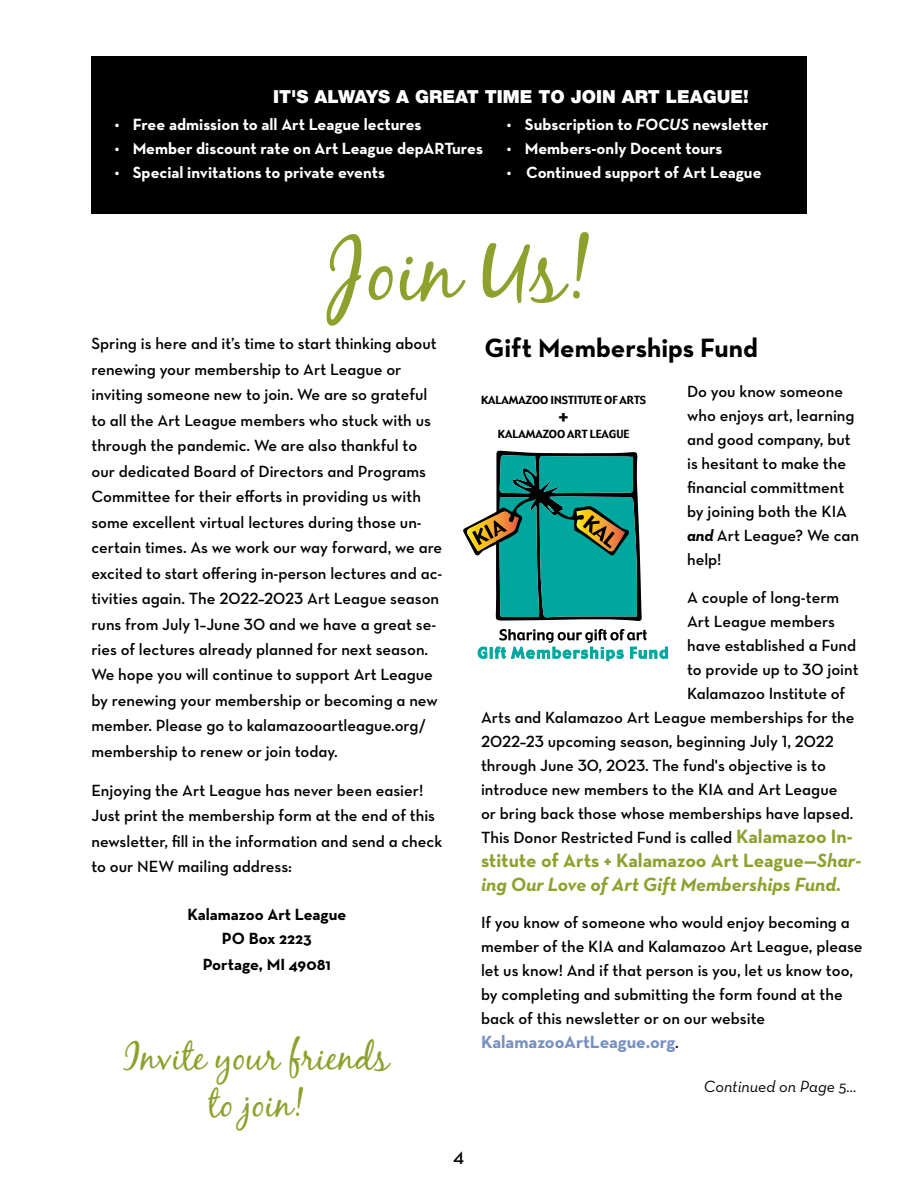
<style>
.page{position:relative;width:900px;height:1200px;background:#fff}
.page>*{position:absolute;margin:0;border:0;box-sizing:border-box;transform-origin:0 0}
.t1{font:85.5px "Black Jack";color:#8ea12d}
.t2{font:37.5px/46.5px "Black Jack";color:#8ea12d;text-align:center}
.t3{font:700 27px "Neutra Text";color:#000}
.t4{font:19.95px "Gadget";color:#000}
.t5{font:italic 700 19.5px/24px "Neutra Text";color:#8ea12d}
.t6{font:900 18px "Helvetica Neue LT Std";color:#fff}
.t7{font:700 18px "Neutra Text";color:#7790c1}
.t8{font:18px "Neutra Text Demi Alt";color:#000}
.t9{font:16.5px/25.5px "Neutra Text Demi Alt";color:#000}
.t10{font:700 16.5px "Neutra Text";color:#fff}
.t11{font:700 16.5px/24px "Neutra Text";color:#000;text-align:center}
.t12{font:italic 16.5px "Neutra Text";color:#000}
.t13{font:10.95px "Gadget";color:#000}
.s1{font-style:italic}
.s2{font-family:"Neutra Text";font-weight:700;font-style:italic}
.s3{font-family:"Neutra Text";font-weight:700;font-size:19.5px;color:#8ea12d}
.s4{font-style:normal}
.s5{font-family:"Neutra Text Demi Alt";font-weight:400;font-size:16.5px;color:#000}
</style>
<div class="page">
<div style="left:91px;top:57px;width:716px;height:157px;background:#000"></div>
<svg style="left:463px;top:451px;width:179px;height:170px"></svg>
<svg style="left:477px;top:629px;width:192px;height:33px"></svg>
<p class="t6" style="left:273px;top:86px;width:477px">IT'S ALWAYS A GREAT TIME TO JOIN ART LEAGUE!</p>
<p class="t10" style="left:115px;top:114px;width:308px">• Free admission to all Art League lectures</p>
<p class="t10" style="left:115px;top:138px;width:370px">• Member discount rate on Art League depARTures</p>
<p class="t10" style="left:115px;top:162px;width:272px">• Special invitations to private events</p>
<p class="t10" style="left:507px;top:114px;width:263px">• Subscription to <span class="s1">FOCUS</span> newsletter</p>
<p class="t10" style="left:507px;top:138px;width:217px">• Members-only Docent tours</p>
<p class="t10" style="left:507px;top:162px;width:256px">• Continued support of Art League</p>
<h1 class="t1" style="left:327px;top:219px;width:266px">Join Us!</h1>
<p class="t9" style="left:91px;top:330px;width:352px">Spring is here and it’s time to start thinking about renewing your membership to Art League or inviting someone new to join. We are so grateful to all the Art League members who stuck with us through the pandemic. We are also thankful to our dedicated Board of Directors and Programs Committee for their efforts in providing us with some excellent virtual lectures during those un&shy;certain times. As we work our way forward, we are excited to start offering in-person lectures and ac&shy;tivities again. The 2022–2023 Art League season runs from July 1–June 30 and we have a great se&shy;ries of lectures already planned for next season.<br>We hope you will continue to support Art League by renewing your membership or becoming a new member. Please go to kalamazooartleague.org/ membership to renew or join today.</p>
<p class="t9" style="left:91px;top:777px;width:352px">Enjoying the Art League has never been easier!<br>Just print the membership form at the end of this newsletter, fill in the information and send a check to our NEW mailing address:</p>
<p class="t11" style="left:187px;top:902px;width:160px">Kalamazoo Art League<br>PO Box 2223</p>
<p class="t11" style="left:203px;top:952px;width:130px">Portage, MI 49081</p>
<h2 class="t2" style="left:124px;top:1033px;width:267px">Invite your friends to join!</h2>
<p class="t8" style="left:453px;top:1147px;width:13px">4</p>
<h3 class="t3" style="left:485px;top:331px;width:275px">Gift Memberships Fund</h3>
<p class="t13" style="left:481px;top:393px;width:167px">KALAMAZOO INSTITUTE OF ARTS</p>
<p class="t4" style="left:558px;top:404px;width:14px">+</p>
<p class="t13" style="left:498px;top:426px;width:133px">KALAMAZOO ART LEAGUE</p>
<p class="t9" style="left:687px;top:379px;width:173px;line-height:24px">Do you know someone who enjoys art, learning and good company, but is hesitant to make the financial committment by joining both the KIA <span class="s2">and</span> Art League? We can help!</p>
<p class="t9" style="left:687px;top:584px;width:154px">A couple of long-term</p>
<p class="t9" style="left:687px;top:608px;width:149px">Art League members</p>
<p class="t9" style="left:687px;top:632px;width:171px">have established a Fund</p>
<p class="t9" style="left:687px;top:656px;width:173px">to provide up to 30 joint</p>
<p class="t9" style="left:687px;top:680px;width:160px">Kalamazoo Institute of</p>
<p class="t9" style="left:481px;top:704px;width:375px">Arts and Kalamazoo Art League memberships for the</p>
<p class="t9" style="left:481px;top:728px;width:354px">2022–23 upcoming season, beginning July 1, 2022</p>
<p class="t9" style="left:481px;top:752px;width:346px">through June 30, 2023. The fund's objective is to</p>
<p class="t9" style="left:481px;top:776px;width:358px">introduce new members to the KIA and Art League</p>
<p class="t9" style="left:481px;top:800px;width:374px">or bring back those whose memberships have lapsed.</p>
<p class="t9" style="left:481px;top:824px;width:373px">This Donor Restricted Fund is called <span class="s3">Kalamazoo In-</span></p>
<p class="t5" style="left:481px;top:848px;width:381px"><span class="s4">stitute of Arts + Kalamazoo Art League—</span>Shar&shy;ing Our Love of Art Gift Memberships Fund.</p>
<p class="t9" style="left:481px;top:910px;width:383px;line-height:24px">If you know of someone who would enjoy becoming a member of the KIA and Kalamazoo Art League, please let us know! And if that person is you, let us know too, by completing and submitting the form found at the back of this newsletter or on our website</p>
<p class="t7" style="left:481px;top:1031px;width:199px">KalamazooArtLeague.org<span class="s5">.</span></p>
<p class="t12" style="left:704px;top:1076px;width:154px">Continued on Page 5...</p>
</div>
